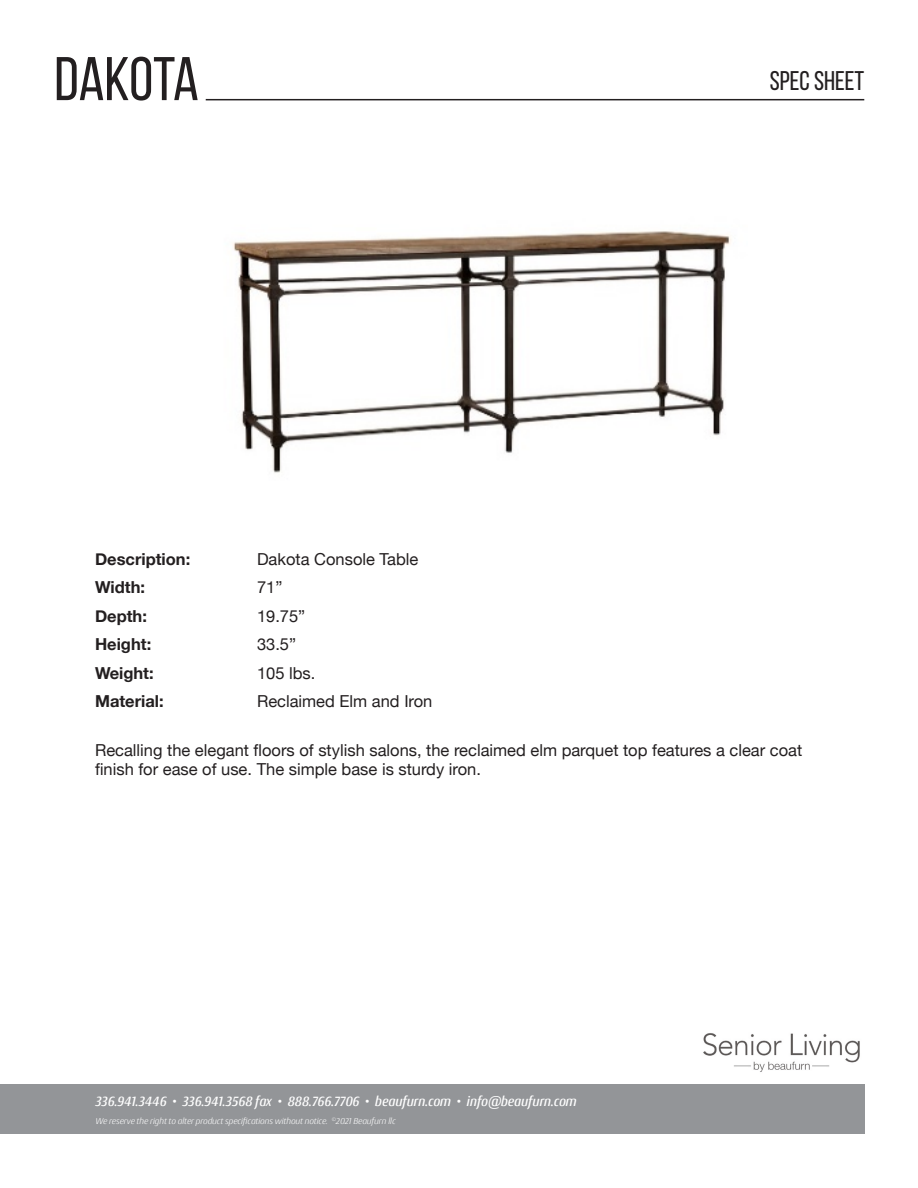
<style>
.page{position:relative;width:918px;height:1188px;background:#fff}
.page>*{position:absolute;margin:0;border:0;box-sizing:border-box;transform-origin:0 0}
.t1{font:61.5px "Bebas Neue";color:#231f20}
.t2{font:27px "Bebas Neue";color:#231f20}
.t3{font:16.5px/19.8px "Helvetica Neue";color:#231f20}
.t4{font:700 16.5px "Helvetica Neue";color:#231f20}
.t5{font:italic 500 14.25px "Conto Narrow";color:#fff}
.t6{font:italic 300 9px "Conto";letter-spacing:-.01em;color:#fff}
</style>
<div class="page">
<div style="left:0;top:1084px;width:864px;height:50px;background:#939598"></div>
<img style="left:703px;top:1033px;width:157px;height:39px">
<hr style="left:206px;top:99px;width:658px;height:1px;background:#231f20">
<img style="left:232px;top:231px;width:499px;height:242px">
<p class="t1" style="left:54px;top:46px;width:146px">DAKOTA</p>
<p class="t2" style="left:770px;top:66px;width:96px">SPEC SHEET</p>
<p class="t4" style="left:95px;top:546px;width:97px">Description:</p>
<p class="t3" style="left:257px;top:550px;width:163px">Dakota Console Table</p>
<p class="t4" style="left:95px;top:574px;width:52px">Width:</p>
<p class="t3" style="left:257px;top:578px;width:27px">71”</p>
<p class="t4" style="left:95px;top:603px;width:53px">Depth:</p>
<p class="t3" style="left:257px;top:607px;width:50px">19.75”</p>
<p class="t4" style="left:95px;top:631px;width:58px">Height:</p>
<p class="t3" style="left:257px;top:635px;width:41px">33.5”</p>
<p class="t4" style="left:95px;top:660px;width:60px">Weight:</p>
<p class="t3" style="left:257px;top:664px;width:60px">105 lbs.</p>
<p class="t4" style="left:95px;top:688px;width:70px">Material:</p>
<p class="t3" style="left:257px;top:692px;width:177px">Reclaimed Elm and Iron</p>
<p class="t3" style="left:95px;top:741px;width:709px">Recalling the elegant floors of stylish salons, the reclaimed elm parquet top features a clear coat finish for ease of use. The simple base is sturdy iron.</p>
<p class="t5" style="left:95px;top:1092px;width:483px">336.941.3446 • 336.941.3568 fax • 888.766.7706 • beaufurn.com • info@beaufurn.com</p>
<p class="t6" style="left:95px;top:1115px;width:302px">We reserve the right to alter product specifications without notice. <sup>©</sup>2021 Beaufurn llc</p>
</div>
